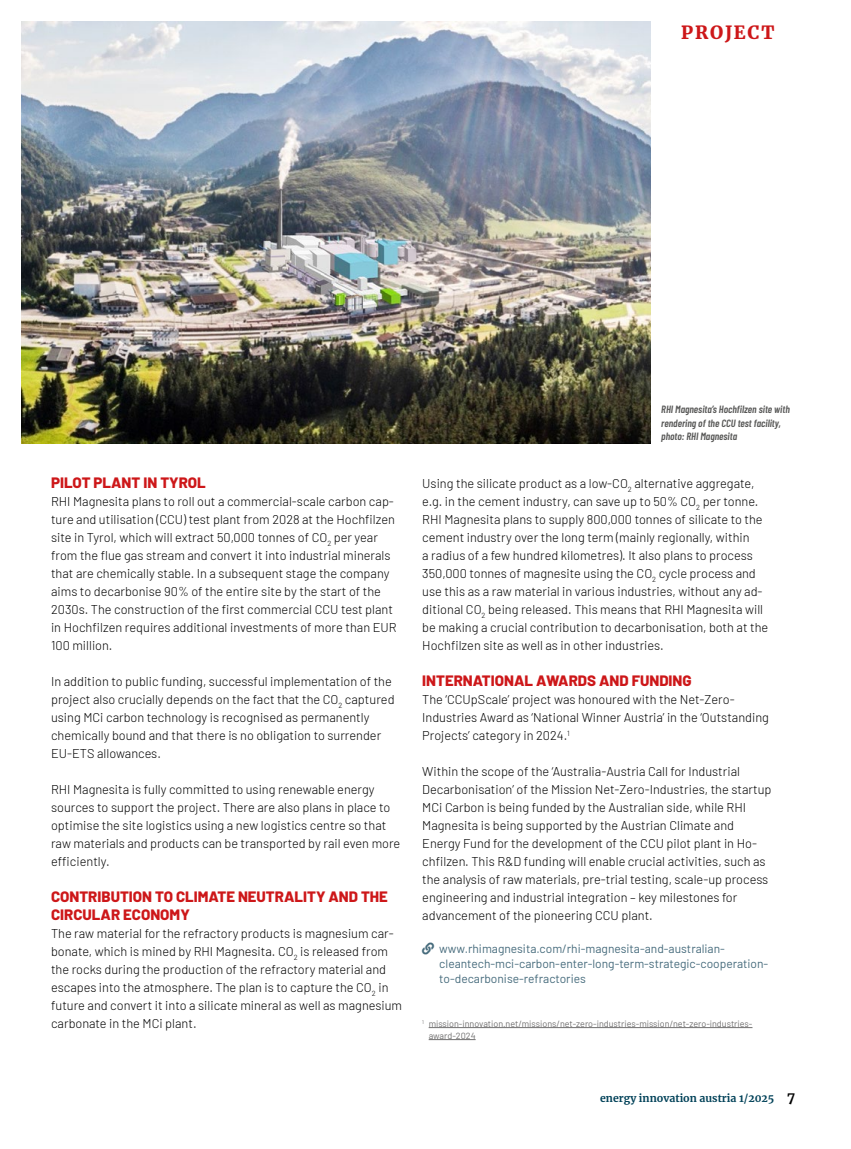
<style>
.page{position:relative;width:851px;height:1149px;background:#fff}
.page>*{position:absolute;margin:0;border:0;box-sizing:border-box;transform-origin:0 0}
.t1{font:900 18px "Merriweather";letter-spacing:.1em;color:#cd1719}
.Zwischentitel_ROT{font:800 15px/18px "Barlow";color:#cd1719}
.Fliesstext_schwarz{font:300 12.75px/18px "Barlow";color:#000}
.URL_Textende{font:12px/15px "Barlow";color:#466b7c}
.Bildtext_links{font:italic 600 10.5px/13.5px "Barlow Condensed";color:#575756}
.t2{font:700 10.5px "Merriweather";color:#004158}
.Fussnote{font:9px/12px "Barlow";color:#706f6f}
.s1{font-size:13.5px;color:#000}
</style>
<div class="page">
<hr style="left:428px;top:1026px;width:324px;height:1px;background:#706f6f">
<hr style="left:428px;top:1038px;width:47px;height:1px;background:#706f6f">
<img style="left:21px;top:21px;width:629px;height:422px">
<h1 class="t1" style="left:681px;top:20px;width:95px">PROJECT</h1>
<p class="Zwischentitel_ROT" style="left:51px;top:472px;width:156px">PILOT PLANT IN TYROL</p>
<p class="Fliesstext_schwarz" style="left:51px;top:491px;width:347px">RHI Magnesita plans to roll out a commercial-scale carbon cap&shy;ture and utilisation (CCU) test plant from 2028 at the Hochfilzen site in Tyrol, which will extract 50,000 tonnes of CO<sub>2</sub> per year from the flue gas stream and convert it into industrial minerals that are chemically stable. In a subsequent stage the company aims to decarbonise 90% of the entire site by the start of the 2030s. The construction of the first commercial CCU test plant in Hochfilzen requires additional investments of more than EUR 100 million.</p>
<p class="Fliesstext_schwarz" style="left:51px;top:671px;width:345px">In addition to public funding, successful implementation of the project also crucially depends on the fact that the CO<sub>2</sub> captured using MCi carbon technology is recognised as permanently chemically bound and that there is no obligation to surrender EU-ETS allowances.</p>
<p class="Fliesstext_schwarz" style="left:51px;top:779px;width:351px">RHI Magnesita is fully committed to using renewable energy sources to support the project. There are also plans in place to optimise the site logistics using a new logistics centre so that raw materials and products can be transported by rail even more efficiently.</p>
<p class="Zwischentitel_ROT" style="left:51px;top:886px;width:338px">CONTRIBUTION TO CLIMATE NEUTRALITY AND THE<br>CIRCULAR ECONOMY</p>
<p class="Fliesstext_schwarz" style="left:51px;top:923px;width:352px">The raw material for the refractory products is magnesium car&shy;bonate, which is mined by RHI Magnesita. CO<sub>2</sub> is released from the rocks during the production of the refractory material and escapes into the atmosphere. The plan is to capture the CO<sub>2</sub> in future and convert it into a silicate mineral as well as magnesium carbonate in the MCi plant.</p>
<p class="Bildtext_links" style="left:661px;top:402px;width:130px">RHI Magnesita’s Hochfilzen site with rendering of the CCU test facility, photo: RHI Magnesita</p>
<p class="Fliesstext_schwarz" style="left:422px;top:473px;width:347px">Using the silicate product as a low-CO<sub>2</sub> alternative aggregate, e.g. in the cement industry, can save up to 50% CO<sub>2</sub> per tonne.<br>RHI Magnesita plans to supply 800,000 tonnes of silicate to the cement industry over the long term (mainly regionally, within<br>a radius of a few hundred kilometres). It also plans to process 350,000 tonnes of magnesite using the CO<sub>2</sub> cycle process and use this as a raw material in various industries, without any ad&shy;ditional CO<sub>2</sub> being released. This means that RHI Magnesita will be making a crucial contribution to decarbonisation, both at the Hochfilzen site as well as in other industries.</p>
<p class="Zwischentitel_ROT" style="left:422px;top:670px;width:271px">INTERNATIONAL AWARDS AND FUNDING</p>
<p class="Fliesstext_schwarz" style="left:422px;top:689px;width:348px">The ‘CCUpScale’ project was honoured with the Net-Zero-<br>Industries Award as ‘National Winner Austria’ in the ‘Outstanding<br>Projects’ category in 2024.<sup>1</sup></p>
<p class="Fliesstext_schwarz" style="left:422px;top:761px;width:351px">Within the scope of the ‘Australia-Austria Call for Industrial Decarbonisation’ of the Mission Net-Zero-Industries, the startup MCi Carbon is being funded by the Australian side, while RHI Magnesita is being supported by the Austrian Climate and Energy Fund for the development of the CCU pilot plant in Ho&shy;chfilzen. This R&amp;D funding will enable crucial activities, such as the analysis of raw materials, pre-trial testing, scale-up process engineering and industrial integration – key milestones for advancement of the pioneering CCU plant.</p>
<p class="URL_Textende" style="left:439px;top:940px;width:330px">www.rhimagnesita.com/rhi-magnesita-and-australian&shy;cleantech-mci-carbon-enter-long-term-strategic-cooperation&shy;to-decarbonise-refractories</p>
<p class="Fussnote" style="left:428px;top:1016px;width:325px;text-indent:-6px"><sup>1</sup> mission-innovation.net/missions/net-zero-industries-mission/net-zero-industries&shy;award-2024</p>
<p class="t2" style="left:600px;top:1090px;width:196px">energy innovation austria 1/2025 <span class="s1">7</span></p>
</div>
